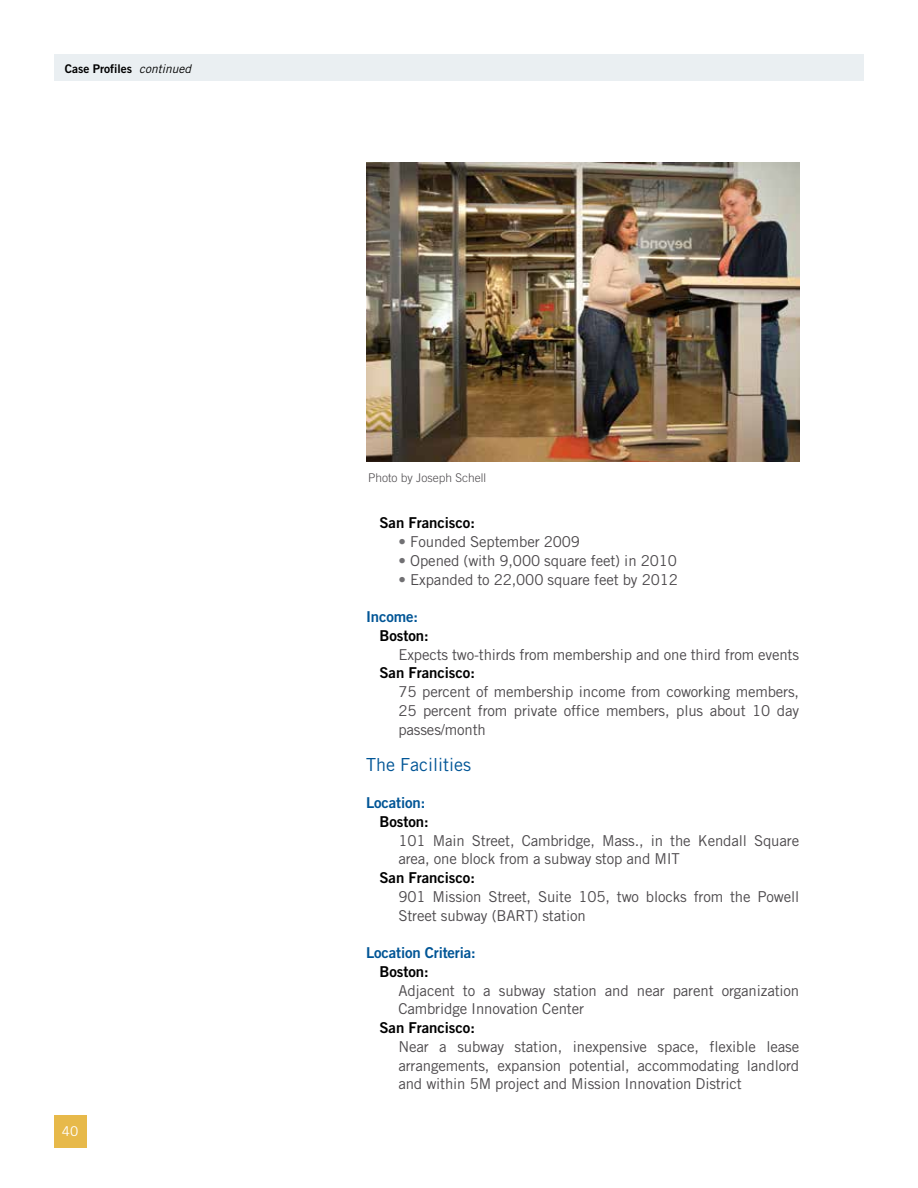
<style>
.page{position:relative;width:918px;height:1188px;background:#fff}
.page>*{position:absolute;margin:0;border:0;box-sizing:border-box;transform-origin:0 0}
.t1{font:18px "Trade Gothic";color:#005596}
.t2{font:15px/18.8px "Trade Gothic";letter-spacing:-.01em;color:#4d4a4d}
.t3{font:15px "Trade Gothic Bold Two";letter-spacing:-.005em;color:#000}
.t4{font:15px "Trade Gothic Bold Two";letter-spacing:-.01em;color:#005596}
.t5{font:13.5px "Trade Gothic";color:#fff}
.t6{font:12px "Trade Gothic Bold Two";color:#000}
.t7{font:300 12px "Trade Gothic";color:#4d4a4d}
.s1{font-family:"Trade Gothic";font-style:italic}
.s2{color:#717073}
</style>
<div class="page">
<div style="left:54px;top:1115px;width:32px;height:33px;background:#e7b94a"></div>
<div style="left:54px;top:54px;width:810px;height:27px;background:#eaeff2"></div>
<img style="left:366px;top:162px;width:433px;height:299px">
<p class="t6" style="left:65px;top:62px;width:128px">Case Profiles <span class="s1">continued</span></p>
<p class="t5" style="left:62px;top:1123px;width:18px">40</p>
<p class="t7" style="left:368px;top:471px;width:120px">Photo by Joseph Schell</p>
<p class="t3" style="left:380px;top:514px;width:97px">San Francisco:</p>
<p class="t2" style="left:398px;top:532px;width:183px"><span class="s2">•</span> Founded September 2009</p>
<p class="t2" style="left:398px;top:551px;width:280px"><span class="s2">•</span> Opened (with 9,000 square feet) in 2010</p>
<p class="t2" style="left:398px;top:570px;width:281px"><span class="s2">•</span> Expanded to 22,000 square feet by 2012</p>
<p class="t4" style="left:366px;top:607px;width:54px">Income:</p>
<p class="t3" style="left:380px;top:626px;width:51px">Boston:</p>
<p class="t2" style="left:398px;top:645px;width:402px">Expects two-thirds from membership and one third from events</p>
<p class="t3" style="left:380px;top:664px;width:97px">San Francisco:</p>
<p class="t2" style="left:398px;top:682px;width:402px;text-align:justify">75 percent of membership income from coworking members, 25 percent from private office members, plus about 10 day passes/month</p>
<p class="t1" style="left:366px;top:754px;width:107px">The Facilities</p>
<p class="t4" style="left:366px;top:793px;width:61px">Location:</p>
<p class="t3" style="left:380px;top:812px;width:51px">Boston:</p>
<p class="t2" style="left:398px;top:831px;width:402px">101 Main Street, Cambridge, Mass., in the Kendall Square area, one block from a subway stop and MIT</p>
<p class="t3" style="left:380px;top:868px;width:97px">San Francisco:</p>
<p class="t2" style="left:398px;top:887px;width:402px">901 Mission Street, Suite 105, two blocks from the Powell<br>Street subway (BART) station</p>
<p class="t4" style="left:366px;top:943px;width:111px">Location Criteria:</p>
<p class="t3" style="left:380px;top:962px;width:51px">Boston:</p>
<p class="t2" style="left:398px;top:981px;width:402px">Adjacent to a subway station and near parent organization<br>Cambridge Innovation Center</p>
<p class="t3" style="left:380px;top:1018px;width:97px">San Francisco:</p>
<p class="t2" style="left:398px;top:1037px;width:402px;text-align:justify">Near a subway station, inexpensive space, flexible lease arrangements, expansion potential, accommodating landlord and within 5M project and Mission Innovation District</p>
</div>
